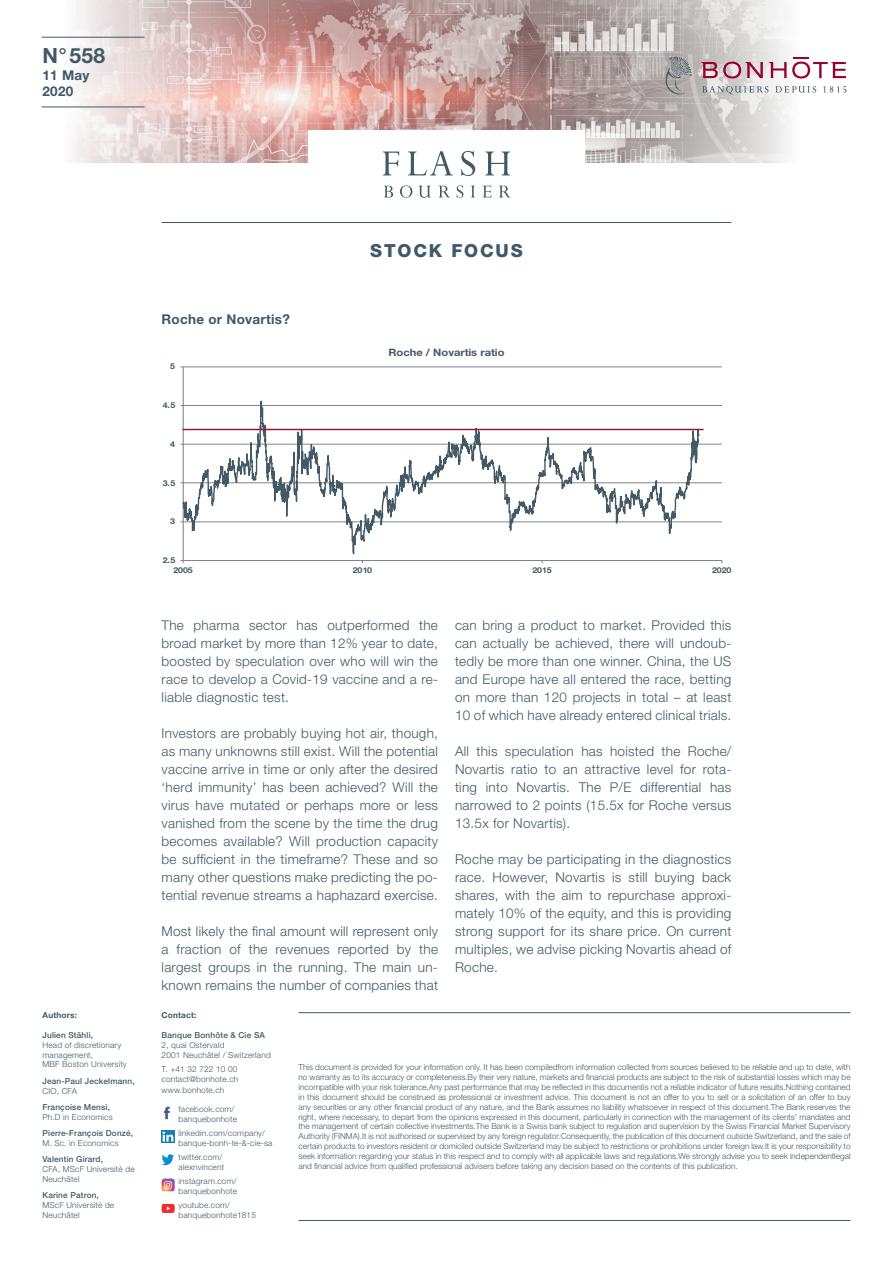
<style>
.page{position:relative;width:893px;height:1263px;background:#fff}
.page>*{position:absolute;margin:0;border:0;box-sizing:border-box;transform-origin:0 0}
.t1{font:700 21px "Helvetica Neue LT Std";color:#405968}
.t2{font:800 18px "Helvetica Neue LT Std";letter-spacing:.1em;color:#405968}
.t3{font:300 13.5px/18px "Helvetica Neue LT Std";letter-spacing:.02em;color:#405968;text-align:justify}
.t4{font:700 13.5px/16.2px "Helvetica Neue LT Std";letter-spacing:.02em;color:#405968}
.t5{font:700 10.2px "Helvetica Neue LT Std";letter-spacing:-.01em;color:#445965;scale:1.09 1}
.t6{font:300 8.25px/9.9px "Helvetica Neue LT Std";letter-spacing:.02em;color:#405968}
.t7{font:500 8.25px "Helvetica Neue LT Std";letter-spacing:.02em;color:#405968}
.t8{font:700 8.25px "Helvetica Neue LT Std";letter-spacing:.02em;color:#405968}
.t9{font:700 8.1px "Helvetica Neue LT Std";letter-spacing:-.03em;color:#445965;scale:1.09 1}
</style>
<div class="page">
<hr style="left:298px;top:1012px;width:552px;height:1px;background:#405968">
<hr style="left:298px;top:1220px;width:552px;height:1px;background:#405968">
<svg style="left:164px;top:1107px;width:6px;height:12px"></svg>
<svg style="left:162px;top:1154px;width:12px;height:11px"></svg>
<svg style="left:161px;top:1130px;width:13px;height:13px"></svg>
<svg style="left:162px;top:1178px;width:13px;height:13px"></svg>
<svg style="left:162px;top:1204px;width:13px;height:9px"></svg>
<hr style="left:162px;top:222px;width:569px;height:1px;background:#405968">
<img style="left:367px;top:0;width:25px;height:130px">
<svg style="left:41px;top:0;width:326px;height:163px"></svg>
<hr style="left:42px;top:107px;width:103px;height:1px;background:#405968">
<hr style="left:42px;top:37px;width:103px;height:1px;background:#405968">
<div style="left:308px;top:131px;width:277px;height:36px;background:#fff"></div>
<svg style="left:383px;top:152px;width:9px;height:23px"></svg>
<svg style="left:408px;top:169px;width:45px;height:6px"></svg>
<svg style="left:461px;top:169px;width:14px;height:7px"></svg>
<svg style="left:485px;top:169px;width:25px;height:6px"></svg>
<svg style="left:384px;top:186px;width:9px;height:11px"></svg>
<svg style="left:400px;top:185px;width:12px;height:13px"></svg>
<svg style="left:419px;top:186px;width:12px;height:12px"></svg>
<svg style="left:439px;top:186px;width:10px;height:11px"></svg>
<svg style="left:457px;top:185px;width:6px;height:13px"></svg>
<svg style="left:471px;top:186px;width:4px;height:11px"></svg>
<svg style="left:483px;top:186px;width:9px;height:11px"></svg>
<svg style="left:499px;top:186px;width:11px;height:11px"></svg>
<svg style="left:392px;top:0;width:455px;height:169px"></svg>
<svg style="left:662px;top:57px;width:30px;height:39px"></svg>
<svg style="left:701px;top:58px;width:145px;height:21px"></svg>
<svg style="left:702px;top:86px;width:66px;height:8px"></svg>
<svg style="left:775px;top:86px;width:41px;height:7px"></svg>
<svg style="left:823px;top:86px;width:23px;height:7px"></svg>
<hr style="left:183px;top:522px;width:539px;height:1px;background:#7c7f80">
<hr style="left:183px;top:482px;width:539px;height:1px;background:#7c7f80">
<hr style="left:183px;top:444px;width:539px;height:1px;background:#7c7f80">
<hr style="left:183px;top:405px;width:539px;height:1px;background:#7c7f80">
<hr style="left:183px;top:367px;width:539px;height:1px;background:#7c7f80">
<hr style="left:183px;top:560px;width:539px;height:1px;background:#7c7f80">
<svg style="left:183px;top:367px;width:517px;height:193px"></svg>
<hr style="left:182px;top:429px;width:521px;height:1px;background:#941737">
<h1 class="t1" style="left:43px;top:43px;width:64px">N°558</h1>
<h3 class="t4" style="left:43px;top:66px;width:49px">11 May<br>2020</h3>
<p class="t8" style="left:43px;top:1010px;width:36px">Authors:</p>
<p class="t7" style="left:43px;top:1030px;width:52px">Julien Stähli,</p>
<p class="t6" style="left:43px;top:1040px;width:86px">Head of discretionary management,<br>MBF Boston University</p>
<p class="t7" style="left:43px;top:1076px;width:94px">Jean-Paul Jeckelmann,</p>
<p class="t6" style="left:43px;top:1085px;width:36px">CIO, CFA</p>
<p class="t7" style="left:43px;top:1102px;width:69px">Françoise Mensi,</p>
<p class="t6" style="left:43px;top:1112px;width:72px">Ph.D in Economics</p>
<p class="t7" style="left:43px;top:1128px;width:92px">Pierre-François Donzé,</p>
<p class="t6" style="left:43px;top:1138px;width:78px">M. Sc. in Economics</p>
<p class="t7" style="left:43px;top:1154px;width:62px">Valentin Girard,</p>
<p class="t6" style="left:43px;top:1164px;width:94px">CFA, MScF Université de<br>Neuchâtel</p>
<p class="t7" style="left:43px;top:1190px;width:58px">Karine Patron,</p>
<p class="t6" style="left:43px;top:1200px;width:73px">MScF Université de<br>Neuchâtel</p>
<h3 class="t4" style="left:162px;top:311px;width:130px">Roche or Novartis?</h3>
<p class="t9" style="left:170px;top:361px;width:6px">5</p>
<p class="t9" style="left:163px;top:400px;width:13px">4.5</p>
<p class="t9" style="left:170px;top:439px;width:6px">4</p>
<p class="t9" style="left:163px;top:478px;width:13px">3.5</p>
<p class="t9" style="left:170px;top:516px;width:6px">3</p>
<p class="t9" style="left:163px;top:555px;width:13px">2.5</p>
<h2 class="t2" style="left:370px;top:240px;width:154px">STOCK FOCUS</h2>
<p class="t5" style="left:389px;top:346px;width:108px">Roche / Novartis ratio</p>
<p class="t9" style="left:173px;top:565px;width:19px">2005</p>
<p class="t9" style="left:353px;top:565px;width:19px">2010</p>
<p class="t9" style="left:532px;top:565px;width:19px">2015</p>
<p class="t9" style="left:712px;top:565px;width:19px">2020</p>
<h3 class="t3" style="left:162px;top:616px;width:278px">The pharma sector has outperformed the broad market by more than 12% year to date, boosted by speculation over who will win the race to develop a Covid-19 vaccine and a re&shy;liable diagnostic test.</h3>
<p class="t3" style="left:162px;top:724px;width:278px">Investors are probably buying hot air, though, as many unknowns still exist. Will the potential vaccine arrive in time or only after the desired ‘herd immunity’ has been achieved? Will the virus have mutated or perhaps more or less vanished from the scene by the time the drug becomes available? Will production capacity be sufficient in the timeframe? These and so many other questions make predicting the po&shy;tential revenue streams a haphazard exercise.</p>
<h3 class="t3" style="left:162px;top:922px;width:278px">Most likely the final amount will represent only a fraction of the revenues reported by the largest groups in the running. The main un&shy;known remains the number of companies that</h3>
<p class="t3" style="left:455px;top:616px;width:278px">can bring a product to market. Provided this can actually be achieved, there will undoub&shy;tedly be more than one winner. China, the US and Europe have all entered the race, betting on more than 120 projects in total – at least 10 of which have already entered clinical trials.</p>
<h3 class="t3" style="left:455px;top:742px;width:278px">All this speculation has hoisted the Roche/ Novartis ratio to an attractive level for rota&shy;ting into Novartis. The P/E differential has narrowed to 2 points (15.5x for Roche versus 13.5x for Novartis).</h3>
<p class="t3" style="left:455px;top:850px;width:278px">Roche may be participating in the diagnostics race. However, Novartis is still buying back shares, with the aim to repurchase approxi&shy;mately 10% of the equity, and this is providing strong support for its share price. On current multiples, we advise picking Novartis ahead of Roche.</p>
<p class="t8" style="left:162px;top:1010px;width:36px">Contact:</p>
<p class="t7" style="left:162px;top:1030px;width:105px">Banque Bonhôte &amp; Cie SA</p>
<p class="t6" style="left:162px;top:1040px;width:111px">2, quai Ostervald<br>2001 Neuchâtel / Switzerland</p>
<p class="t6" style="left:162px;top:1064px;width:78px">T. +41 32 722 10 00 contact@bonhote.ch</p>
<p class="t6" style="left:162px;top:1085px;width:64px">www.bonhote.ch</p>
<p class="t6" style="left:179px;top:1104px;width:60px">facebook.com/ banquebonhote</p>
<p class="t6" style="left:179px;top:1128px;width:95px">linkedin.com/company/ banque-bonh-te-&amp;-cie-sa</p>
<p class="t6" style="left:179px;top:1152px;width:47px">twitter.com/ alexnvincent</p>
<p class="t6" style="left:179px;top:1176px;width:60px">instagram.com/ banquebonhote</p>
<p class="t6" style="left:179px;top:1200px;width:79px">youtube.com/ banquebonhote1815</p>
<p class="t6" style="left:298px;top:1062px;width:554px;text-align:justify">This document is provided for your information only. It has been compiledfrom information collected from sources believed to be reliable and up to date, with no warranty as to its accuracy or completeness.By their very nature, markets and financial products are subject to the risk of substantial losses which may be incompatible with your risk tolerance.Any past performance that may be reflected in this documentis not a reliable indicator of future results.Nothing contained in this document should be construed as professional or investment advice. This document is not an offer to you to sell or a solicitation of an offer to buy any securities or any other financial product of any nature, and the Bank assumes no liability whatsoever in respect of this document.The Bank reserves the right, where necessary, to depart from the opinions expressed in this document, particularly in connection with the management of its clients’ mandates and the management of certain collective investments.The Bank is a Swiss bank subject to regulation and supervision by the Swiss Financial Market Supervisory Authority (FINMA).It is not authorised or supervised by any foreign regulator.Consequently, the publication of this document outside Switzerland, and the sale of certain products to investors resident or domiciled outside Switzerland may be subject to restrictions or prohibitions under foreign law.It is your responsibility to seek information regarding your status in this respect and to comply with all applicable laws and regulations.We strongly advise you to seek independentlegal and financial advice from qualified professional advisers before taking any decision based on the contents of this publication.</p>
</div>
